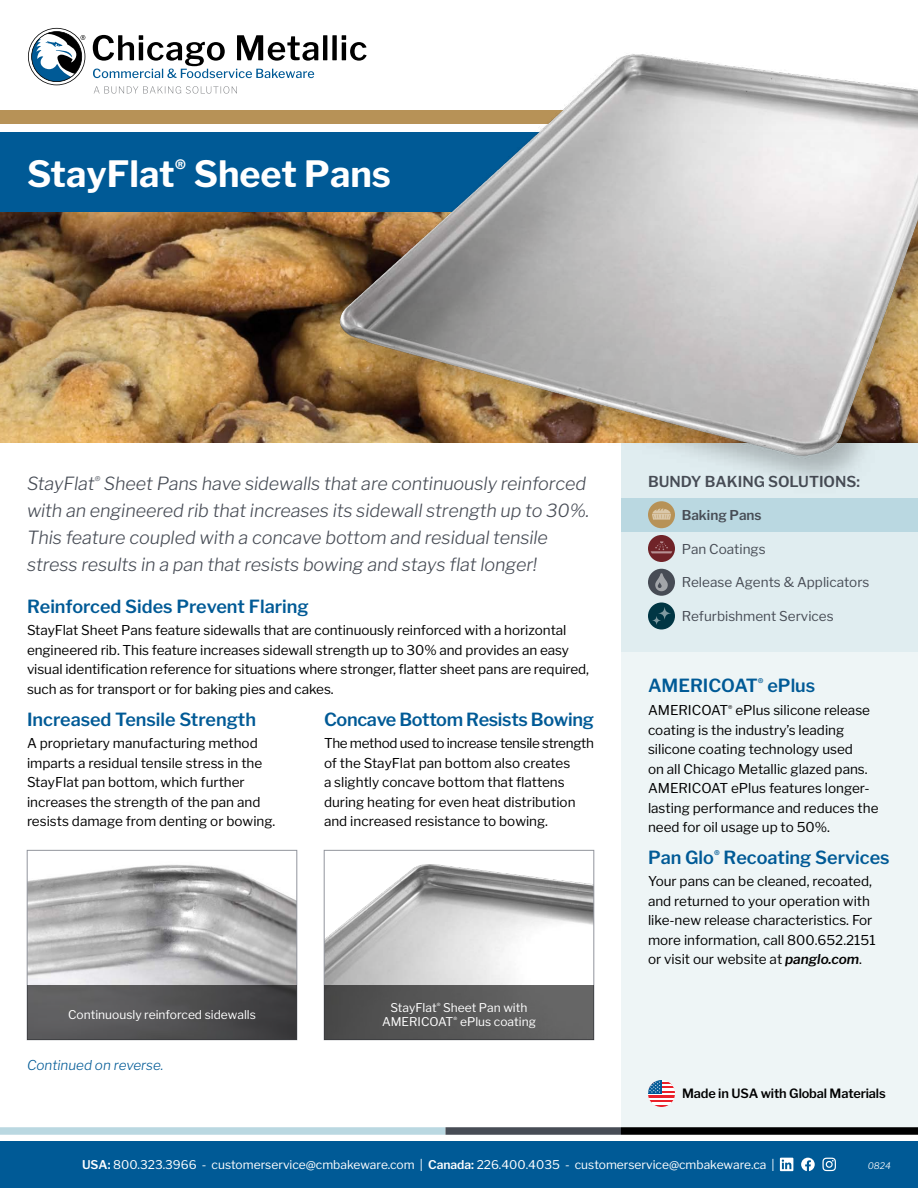
<style>
.page{position:relative;width:918px;height:1188px;background:#fff}
.page>*{position:absolute;margin:0;border:0;box-sizing:border-box;transform-origin:0 0}
.Product_Name{font:700 36px "Libre Franklin";color:#fff}
.Quick_Description{font:italic 300 18px/27px "Libre Franklin";letter-spacing:-.005em;color:#474c55}
.t1{font:600 18px "Libre Franklin";color:#005a96}
.t2{font:600 18px "Libre Franklin";letter-spacing:-.02em;color:#005a96}
.t3{font:600 15px "Libre Franklin";color:#474c55}
.Body_Copy{font:13.5px/19.5px "Libre Franklin";color:#000}
.t4{font:13.5px "Libre Franklin";color:#474c55}
.CTA_Statement{font:italic 300 13.5px "Libre Franklin";color:#005a96}
.t5{font:600 13.5px "Libre Franklin";color:#474c55}
.Table_Body__Left_Aligned{font:600 12.75px "Libre Franklin";letter-spacing:-.01em;color:#000}
.Footer_Copy{font:12px "Libre Franklin";color:#fff}
.Photo_Caption_Small{font:12px/14.4px "Libre Franklin";color:#fff;text-align:center}
.Date_Code{font:italic 300 9px "Libre Franklin";color:#fff}
.s1{font-weight:600;font-style:italic}
.s2{font-weight:600}
</style>
<div class="page">
<div style="left:621px;top:442px;width:297px;height:685px;background:#eef5f6"></div>
<div style="left:0;top:111px;width:918px;height:13px;background:#b79257"></div>
<div style="left:0;top:132px;width:918px;height:81px;background:#005a96"></div>
<svg style="left:94px;top:86px;width:143px;height:8px"></svg>
<svg style="left:28px;top:28px;width:57px;height:57px"></svg>
<svg style="left:93px;top:35px;width:216px;height:43px"></svg>
<div style="left:0;top:1141px;width:918px;height:47px;background:#005a96"></div>
<div style="left:0;top:1127px;width:446px;height:8px;background:#bad8e1"></div>
<div style="left:446px;top:1127px;width:175px;height:8px;background:#474c55"></div>
<div style="left:621px;top:1127px;width:297px;height:8px;background:#000"></div>
<div style="left:621px;top:442px;width:297px;height:209px;background:#e0edf0"></div>
<div style="left:648px;top:535px;width:27px;height:27px;background:#702328;border-radius:50%"></div>
<div style="left:648px;top:569px;width:27px;height:27px;background:#474c55;border-radius:50%"></div>
<svg style="left:655px;top:573px;width:13px;height:18px"></svg>
<div style="left:648px;top:602px;width:27px;height:27px;background:#003644;border-radius:50%"></div>
<svg style="left:658px;top:607px;width:13px;height:13px"></svg>
<svg style="left:652px;top:616px;width:9px;height:9px"></svg>
<img style="left:0;top:213px;width:309px;height:229px">
<img style="left:29px;top:865px;width:266px;height:121px">
<div style="left:27px;top:850px;width:270px;height:190px;border:1px solid #92959d"></div>
<div style="left:27px;top:986px;width:270px;height:54px;background:linear-gradient(to right,#676768,#3c3c3d)"></div>
<img style="left:309px;top:35px;width:609px;height:519px">
<svg style="left:780px;top:1158px;width:13px;height:13px"></svg>
<svg style="left:801px;top:1158px;width:35px;height:14px"></svg>
<img style="left:326px;top:864px;width:266px;height:122px">
<div style="left:324px;top:850px;width:270px;height:190px;border:1px solid #92959d"></div>
<div style="left:324px;top:986px;width:270px;height:54px;background:linear-gradient(to right,#494949,#696969)"></div>
<hr style="left:648px;top:1080px;width:27px;height:2px;background:#fff">
<hr style="left:648px;top:1082px;width:27px;height:2px;background:#eb212a">
<hr style="left:648px;top:1084px;width:27px;height:3px;background:#fff">
<hr style="left:648px;top:1087px;width:27px;height:2px;background:#eb212a">
<hr style="left:648px;top:1089px;width:27px;height:2px;background:#fff">
<hr style="left:648px;top:1091px;width:27px;height:2px;background:#eb212a">
<hr style="left:648px;top:1093px;width:27px;height:3px;background:#fff">
<hr style="left:648px;top:1096px;width:27px;height:2px;background:#eb212a">
<hr style="left:648px;top:1098px;width:27px;height:2px;background:#fff">
<hr style="left:648px;top:1100px;width:27px;height:3px;background:#eb212a">
<hr style="left:648px;top:1103px;width:27px;height:2px;background:#fff">
<hr style="left:648px;top:1105px;width:27px;height:2px;background:#eb212a">
<svg style="left:660px;top:1080px;width:1px;height:13px"></svg>
<svg style="left:648px;top:1080px;width:12px;height:13px"></svg>
<p class="Product_Name" style="left:27px;top:152px;width:365px">StayFlat<sup>®</sup> Sheet Pans</p>
<p class="Quick_Description" style="left:27px;top:470px;width:564px">StayFlat<sup>®</sup> Sheet Pans have sidewalls that are continuously reinforced with an engineered rib that increases its sidewall strength up to 30%.<br>This feature coupled with a concave bottom and residual tensile stress results in a pan that resists bowing and stays flat longer!</p>
<h2 class="t1" style="left:27px;top:595px;width:283px">Reinforced Sides Prevent Flaring</h2>
<p class="Body_Copy" style="left:27px;top:621px;width:564px">StayFlat Sheet Pans feature sidewalls that are continuously reinforced with a horizontal engineered rib. This feature increases sidewall strength up to 30% and provides an easy visual identification reference for situations where stronger, flatter sheet pans are required, such as for transport or for baking pies and cakes.</p>
<h2 class="t1" style="left:27px;top:708px;width:231px">Increased Tensile Strength</h2>
<p class="Body_Copy" style="left:27px;top:734px;width:250px">A proprietary manufacturing method imparts a residual tensile stress in the StayFlat pan bottom, which further increases the strength of the pan and resists damage from denting or bowing.</p>
<h2 class="t2" style="left:324px;top:708px;width:272px">Concave Bottom Resists Bowing</h2>
<p class="Body_Copy" style="left:324px;top:734px;width:271px">The method used to increase tensile strength of the StayFlat pan bottom also creates<br>a slightly concave bottom that flattens during heating for even heat distribution and increased resistance to bowing.</p>
<p class="Photo_Caption_Small" style="left:68px;top:1007px;width:189px">Continuously reinforced sidewalls</p>
<p class="CTA_Statement" style="left:27px;top:1057px;width:138px">Continued on reverse.</p>
<p class="Photo_Caption_Small" style="left:382px;top:1000px;width:155px">StayFlat<sup>®</sup> Sheet Pan with<br>AMERICOAT<sup>®</sup> ePlus coating</p>
<p class="t3" style="left:648px;top:473px;width:214px">BUNDY BAKING SOLUTIONS:</p>
<p class="t5" style="left:682px;top:507px;width:81px">Baking Pans</p>
<p class="t4" style="left:682px;top:540px;width:85px">Pan Coatings</p>
<p class="t4" style="left:682px;top:574px;width:189px">Release Agents &amp; Applicators</p>
<p class="t4" style="left:682px;top:608px;width:153px">Refurbishment Services</p>
<h2 class="t1" style="left:648px;top:675px;width:169px">AMERICOAT<sup>®</sup> ePlus</h2>
<p class="Body_Copy" style="left:648px;top:700px;width:232px">AMERICOAT<sup>®</sup> ePlus silicone release coating is the industry’s leading silicone coating technology used<br>on all Chicago Metallic glazed pans.<br>AMERICOAT ePlus features longer&shy;lasting performance and reduces the need for oil usage up to 50%.</p>
<h2 class="t1" style="left:648px;top:846px;width:243px">Pan Glo<sup>®</sup> Recoating Services</h2>
<p class="Body_Copy" style="left:648px;top:872px;width:229px">Your pans can be cleaned, recoated, and returned to your operation with like-new release characteristics. For more information, call 800.652.2151 or visit our website at <span class="s1">panglo.com</span>.</p>
<p class="Table_Body__Left_Aligned" style="left:682px;top:1086px;width:205px">Made in USA with Global Materials</p>
<p class="Footer_Copy" style="left:82px;top:1158px;width:694px"><span class="s2">USA:</span> 800.323.3966 - customerservice@cmbakeware.com | <span class="s2">Canada:</span> 226.400.4035 - customerservice@cmbakeware.ca |</p>
<p class="Date_Code" style="left:868px;top:1161px;width:25px">0824</p>
<p class="Date_Code" style="left:862px;top:1161px;width:29px">MMYY</p>
</div>
